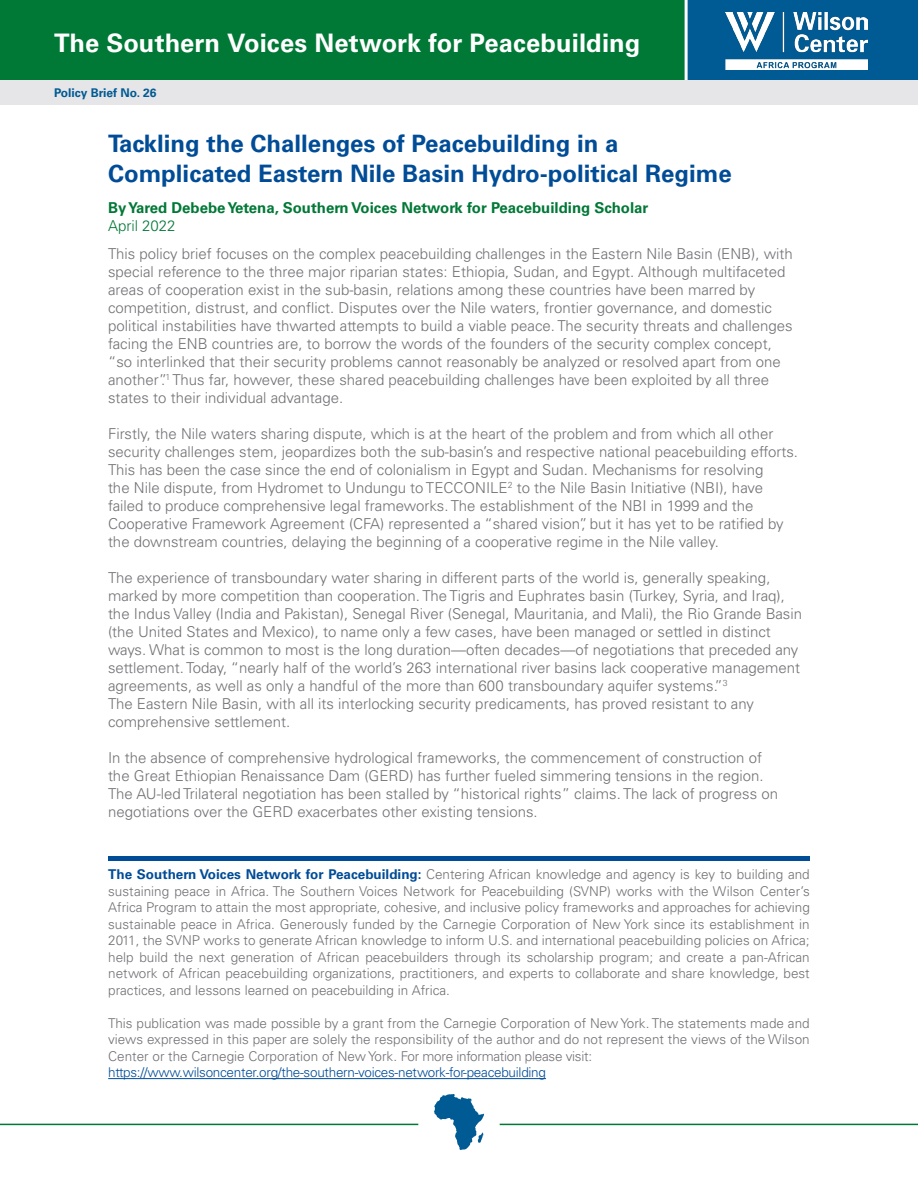
<style>
.page{position:relative;width:918px;height:1188px;background:#fff}
.page>*{position:absolute;margin:0;border:0;box-sizing:border-box;transform-origin:0 0}
.t1{font:700 25.5px "Univers LT Std";color:#fff}
.Main_Title_Text{font:700 24px "Univers LT Std";color:#004c97}
.Body_Grey{font:300 15px/18px "Univers LT Std";color:#717074}
.body{font:700 15px/18px "Univers LT Std";color:#007836}
.t2{font:300 13.5px/16.5px "Univers LT Std";color:#717074;text-align:justify}
.t3{font:300 13.5px "Univers LT Std";letter-spacing:-.02em;color:#004c97}
.t4{font:700 12px "Univers LT Std";color:#005a93}
.s1{font-weight:300}
.s2{font-weight:700;color:#004c97}
</style>
<div class="page">
<div style="left:0;top:0;width:918px;height:80px;background:#007836"></div>
<hr style="left:0;top:1124px;width:418px;height:1px;background:#007836">
<hr style="left:500px;top:1124px;width:418px;height:1px;background:#007836">
<svg style="left:434px;top:1094px;width:50px;height:56px"></svg>
<div style="left:686px;top:0;width:232px;height:81px;background:#005a93"></div>
<img style="left:726px;top:12px;width:141px;height:57px">
<hr style="left:685px;top:0;width:3px;height:81px;background:#fff">
<div style="left:0;top:80px;width:918px;height:25px;background:#e6e6e8"></div>
<hr style="left:108px;top:1078px;width:438px;height:1px;background:#004c97">
<hr style="left:108px;top:856px;width:702px;height:4px;background:#004c97">
<p class="t1" style="left:54px;top:28px;width:588px">The Southern Voices Network for Peacebuilding</p>
<p class="t4" style="left:54px;top:85px;width:104px">Policy Brief No. 26</p>
<p class="Main_Title_Text" style="left:108px;top:129px;width:512px">Tackling the Challenges of Peacebuilding in a</p>
<p class="Main_Title_Text" style="left:108px;top:159px;width:625px">Complicated Eastern Nile Basin Hydro-political Regime</p>
<p class="body" style="left:108px;top:199px;width:542px">By Yared Debebe Yetena, Southern Voices Network for Peacebuilding Scholar<br><span class="s1">April 2022</span></p>
<p class="Body_Grey" style="left:108px;top:245px;width:686px">This policy brief focuses on the complex peacebuilding challenges in the Eastern Nile Basin (ENB), with special reference to the three major riparian states: Ethiopia, Sudan, and Egypt. Although multifaceted areas of cooperation exist in the sub-basin, relations among these countries have been marred by competition, distrust, and conflict. Disputes over the Nile waters, frontier governance, and domestic political instabilities have thwarted attempts to build a viable peace. The security threats and challenges facing the ENB countries are, to borrow the words of the founders of the security complex concept, “so interlinked that their security problems cannot reasonably be analyzed or resolved apart from one another”.<sup>1</sup> Thus far, however, these shared peacebuilding challenges have been exploited by all three states to their individual advantage.</p>
<p class="Body_Grey" style="left:108px;top:425px;width:692px">Firstly, the Nile waters sharing dispute, which is at the heart of the problem and from which all other security challenges stem, jeopardizes both the sub-basin’s and respective national peacebuilding efforts.<br>This has been the case since the end of colonialism in Egypt and Sudan. Mechanisms for resolving<br>the Nile dispute, from Hydromet to Undungu to TECCONILE<sup>2</sup> to the Nile Basin Initiative (NBI), have failed to produce comprehensive legal frameworks. The establishment of the NBI in 1999 and the Cooperative Framework Agreement (CFA) represented a “shared vision”, but it has yet to be ratified by the downstream countries, delaying the beginning of a cooperative regime in the Nile valley.</p>
<p class="Body_Grey" style="left:108px;top:569px;width:696px">The experience of transboundary water sharing in different parts of the world is, generally speaking, marked by more competition than cooperation. The Tigris and Euphrates basin (Turkey, Syria, and Iraq), the Indus Valley (India and Pakistan), Senegal River (Senegal, Mauritania, and Mali), the Rio Grande Basin (the United States and Mexico), to name only a few cases, have been managed or settled in distinct ways. What is common to most is the long duration—often decades—of negotiations that preceded any settlement. Today, “nearly half of the world’s 263 international river basins lack cooperative management agreements, as well as only a handful of the more than 600 transboundary aquifer systems.”<sup>3<br></sup>The Eastern Nile Basin, with all its interlocking security predicaments, has proved resistant to any comprehensive settlement.</p>
<p class="Body_Grey" style="left:108px;top:749px;width:672px">In the absence of comprehensive hydrological frameworks, the commencement of construction of the Great Ethiopian Renaissance Dam (GERD) has further fueled simmering tensions in the region.<br>The AU-led Trilateral negotiation has been stalled by “historical rights” claims. The lack of progress on negotiations over the GERD exacerbates other existing tensions.</p>
<p class="t2" style="left:108px;top:866px;width:703px"><span class="s2">The Southern Voices Network for Peacebuilding:</span> Centering African knowledge and agency is key to building and sustaining peace in Africa. The Southern Voices Network for Peacebuilding (SVNP) works with the Wilson Center’s Africa Program to attain the most appropriate, cohesive, and inclusive policy frameworks and approaches for achieving sustainable peace in Africa. Generously funded by the Carnegie Corporation of New York since its establishment in 2011, the SVNP works to generate African knowledge to inform U.S. and international peacebuilding policies on Africa; help build the next generation of African peacebuilders through its scholarship program; and create a pan-African network of African peacebuilding organizations, practitioners, and experts to collaborate and share knowledge, best practices, and lessons learned on peacebuilding in Africa.</p>
<p class="t2" style="left:108px;top:1015px;width:703px">This publication was made possible by a grant from the Carnegie Corporation of New York. The statements made and views expressed in this paper are solely the responsibility of the author and do not represent the views of the Wilson Center or the Carnegie Corporation of New York. For more information please visit:</p>
<p class="t3" style="left:108px;top:1064px;width:439px">https://www.wilsoncenter.org/the-southern-voices-network-for-peacebuilding</p>
</div>
